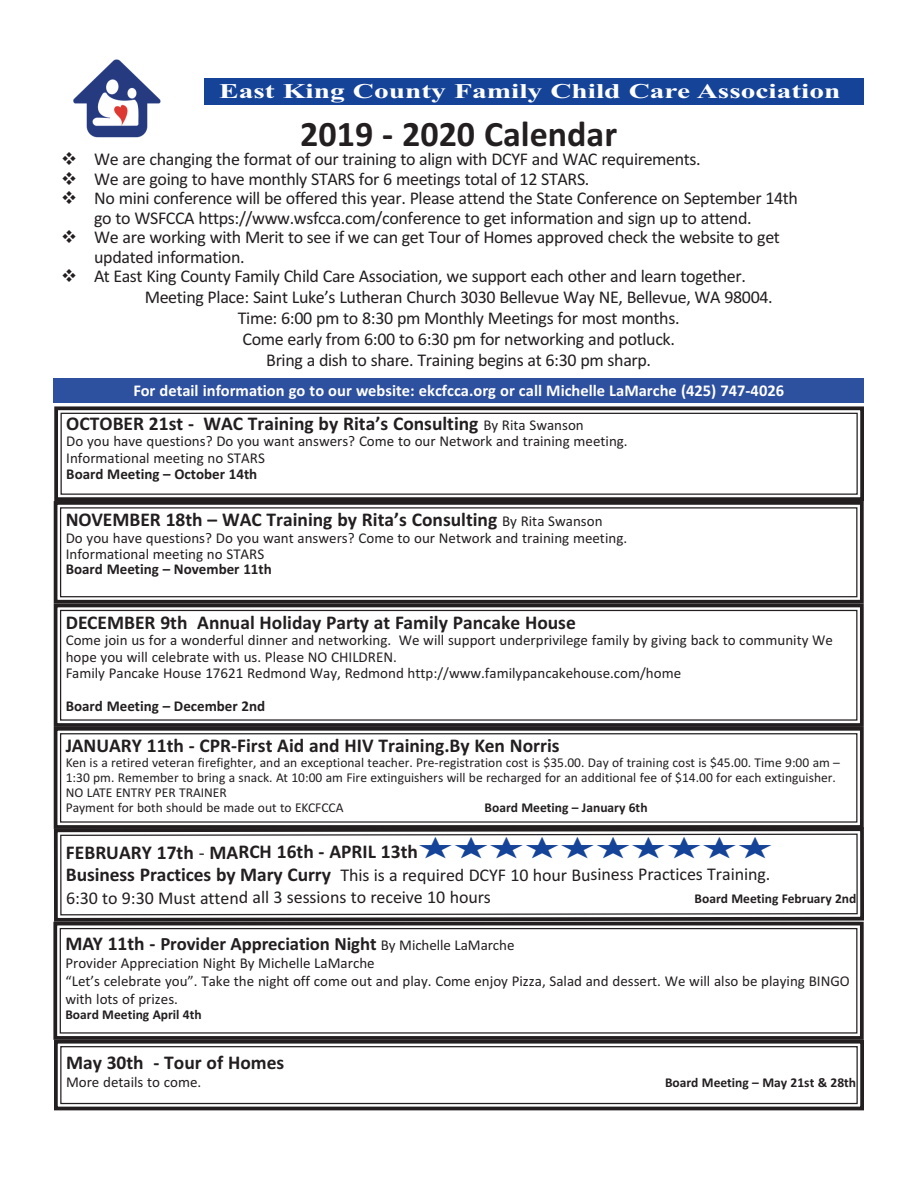
<style>
.page{position:relative;width:918px;height:1188px;background:#fff}
.page>*{position:absolute;margin:0;border:0;box-sizing:border-box;transform-origin:0 0}
.t1{font:700 36px "Calibri";color:#231f20}
.t2{font:700 21px "Times New Roman";color:#fff;scale:1.4 1}
.t3{font:700 19.5px "Calibri";color:#231f20}
.t4{font:700 18.75px "Calibri";letter-spacing:-.005em;color:#231f20}
.t5{font:18px/19.5px "Calibri";letter-spacing:-.02em;color:#231f20}
.t6{font:700 16.5px "Calibri";color:#fff}
.t7{font:15px/16.5px "Calibri";color:#231f20}
.t8{font:700 15px "Calibri";color:#231f20}
.t9{font:13.5px/15px "Calibri";color:#231f20}
.t10{font:700 13.5px "Calibri";color:#231f20}
.s1{font-weight:400;font-size:15px}
.s2{font-weight:400}
.s3{color:#154398}
.s4{font-weight:700;font-size:19.5px}
.s5{font-size:19.5px}
</style>
<div class="page">
<div style="left:204px;top:78px;width:660px;height:27px;background:#154398"></div>
<div style="left:54px;top:406px;width:810px;height:95px;border:4px solid #231f20"></div>
<div style="left:61px;top:413px;width:797px;height:82px;border:1px solid #231f20"></div>
<div style="left:54px;top:501px;width:810px;height:103px;border:4px solid #231f20"></div>
<div style="left:60px;top:507px;width:797px;height:90px;border:1px solid #231f20"></div>
<div style="left:54px;top:378px;width:810px;height:25px;background:#2d509f"></div>
<img style="left:73px;top:59px;width:88px;height:79px">
<div style="left:54px;top:604px;width:810px;height:123px;border:4px solid #231f20"></div>
<div style="left:60px;top:610px;width:797px;height:111px;border:1px solid #231f20"></div>
<div style="left:54px;top:727px;width:810px;height:102px;border:4px solid #231f20"></div>
<div style="left:60px;top:733px;width:797px;height:90px;border:1px solid #231f20"></div>
<svg style="left:53px;top:825px;width:811px;height:97px;background:#5d5a5b"></svg>
<svg style="left:60px;top:833px;width:798px;height:83px"></svg>
<div style="left:53px;top:922px;width:811px;height:118px;border:4px solid #231f20"></div>
<div style="left:60px;top:928px;width:797px;height:106px;border:1px solid #231f20"></div>
<div style="left:54px;top:1040px;width:810px;height:70px;border:4px solid #231f20"></div>
<div style="left:60px;top:1046px;width:798px;height:58px;border:1px solid #231f20"></div>
<p class="t2" style="left:219px;top:78px;width:445px">East King County Family Child Care Association</p>
<h1 class="t1" style="left:300px;top:112px;width:318px">2019 - 2020 Calendar</h1>
<p class="t5" style="left:61px;top:150px;width:641px">❖ We are changing the format of our training to align with DCYF and WAC requirements.</p>
<p class="t5" style="left:61px;top:169px;width:530px">❖ We are going to have monthly STARS for 6 meetings total of 12 STARS.</p>
<p class="t5" style="left:94px;top:189px;width:705px;text-indent:-33px">❖ No mini conference will be offered this year. Please attend the State Conference on September 14th go to WSFCCA https://www.wsfcca.com/conference to get information and sign up to attend.</p>
<p class="t5" style="left:94px;top:228px;width:687px;text-indent:-33px">❖ We are working with Merit to see if we can get Tour of Homes approved check the website to get updated information.</p>
<p class="t5" style="left:61px;top:267px;width:686px">❖ At East King County Family Child Care Association, we support each other and learn together.</p>
<p class="t5" style="left:145px;top:288px;width:630px">Meeting Place: Saint Luke’s Lutheran Church 3030 Bellevue Way NE, Bellevue, WA 98004.</p>
<p class="t5" style="left:238px;top:309px;width:443px">Time: 6:00 pm to 8:30 pm Monthly Meetings for most months.</p>
<p class="t5" style="left:242px;top:330px;width:434px">Come early from 6:00 to 6:30 pm for networking and potluck.</p>
<p class="t5" style="left:266px;top:351px;width:386px">Bring a dish to share. Training begins at 6:30 pm sharp.</p>
<p class="t6" style="left:133px;top:381px;width:652px">For detail information go to our website: ekcfcca.org or call Michelle LaMarche (425) 747-4026</p>
<p class="t3" style="left:66px;top:411px;width:519px">OCTOBER 21st - WAC Training by Rita’s Consulting <span class="s1">By Rita Swanson</span></p>
<p class="t7" style="left:66px;top:433px;width:563px">Do you have questions? Do you want answers? Come to our Network and training meeting.<br>Informational meeting no STARS</p>
<p class="t8" style="left:66px;top:465px;width:192px">Board Meeting – October 14th</p>
<p class="t3" style="left:66px;top:508px;width:538px">NOVEMBER 18th – WAC Training by Rita’s Consulting <span class="s1">By Rita Swanson</span></p>
<p class="t7" style="left:66px;top:529px;width:563px">Do you have questions? Do you want answers? Come to our Network and training meeting.<br>Informational meeting no STARS</p>
<p class="t8" style="left:66px;top:560px;width:208px">Board Meeting – November 11th</p>
<p class="t3" style="left:66px;top:611px;width:512px">DECEMBER 9th Annual Holiday Party at Family Pancake House</p>
<p class="t7" style="left:66px;top:632px;width:769px">Come join us for a wonderful dinner and networking. We will support underprivilege family by giving back to community We hope you will celebrate with us. Please NO CHILDREN.<br>Family Pancake House 17621 Redmond Way, Redmond http://www.familypancakehouse.com/home</p>
<p class="t8" style="left:66px;top:697px;width:201px">Board Meeting – December 2nd</p>
<p class="t3" style="left:66px;top:734px;width:495px">JANUARY 11th - CPR-First Aid and HIV Training.By Ken Norris</p>
<p class="t9" style="left:66px;top:755px;width:776px">Ken is a retired veteran firefighter, and an exceptional teacher. Pre-registration cost is $35.00. Day of training cost is $45.00. Time 9:00 am – 1:30 pm. Remember to bring a snack. At 10:00 am Fire extinguishers will be recharged for an additional fee of $14.00 for each extinguisher.<br>NO LATE ENTRY PER TRAINER<br>Payment for both should be made out to EKCFCCA</p>
<p class="t10" style="left:485px;top:799px;width:164px">Board Meeting – January 6th</p>
<p class="t3" style="left:66px;top:840px;width:708px">FEBRUARY 17th <span class="s2">-</span> MARCH 16th - APRIL 13th<span class="s3">★★★★★★★★★★</span></p>
<p class="t5" style="left:66px;top:863px;width:706px;line-height:23px"><span class="s4">Business Practices by Mary Curry</span> This is a required DCYF 10 hour Business Practices Training.<br>6:30 to 9:30 Must attend all 3 sessions to receive 10 hours</p>
<p class="t10" style="left:695px;top:890px;width:163px">Board Meeting February 2nd</p>
<p class="t4" style="left:65px;top:932px;width:451px"><span class="s5">MAY 11th -</span> Provider Appreciation Night <span class="s1">By Michelle LaMarche</span></p>
<p class="t7" style="left:65px;top:954px;width:786px;line-height:18px">Provider Appreciation Night By Michelle LaMarche<br>“Let’s celebrate you”. Take the night off come out and play. Come enjoy Pizza, Salad and dessert. We will also be playing BINGO with lots of prizes.</p>
<p class="t10" style="left:65px;top:1006px;width:138px">Board Meeting April 4th</p>
<p class="t3" style="left:66px;top:1051px;width:220px">May 30th - Tour of Homes</p>
<p class="t7" style="left:66px;top:1074px;width:137px">More details to come.</p>
<p class="t10" style="left:665px;top:1075px;width:193px">Board Meeting – May 21st &amp; 28th</p>
</div>
